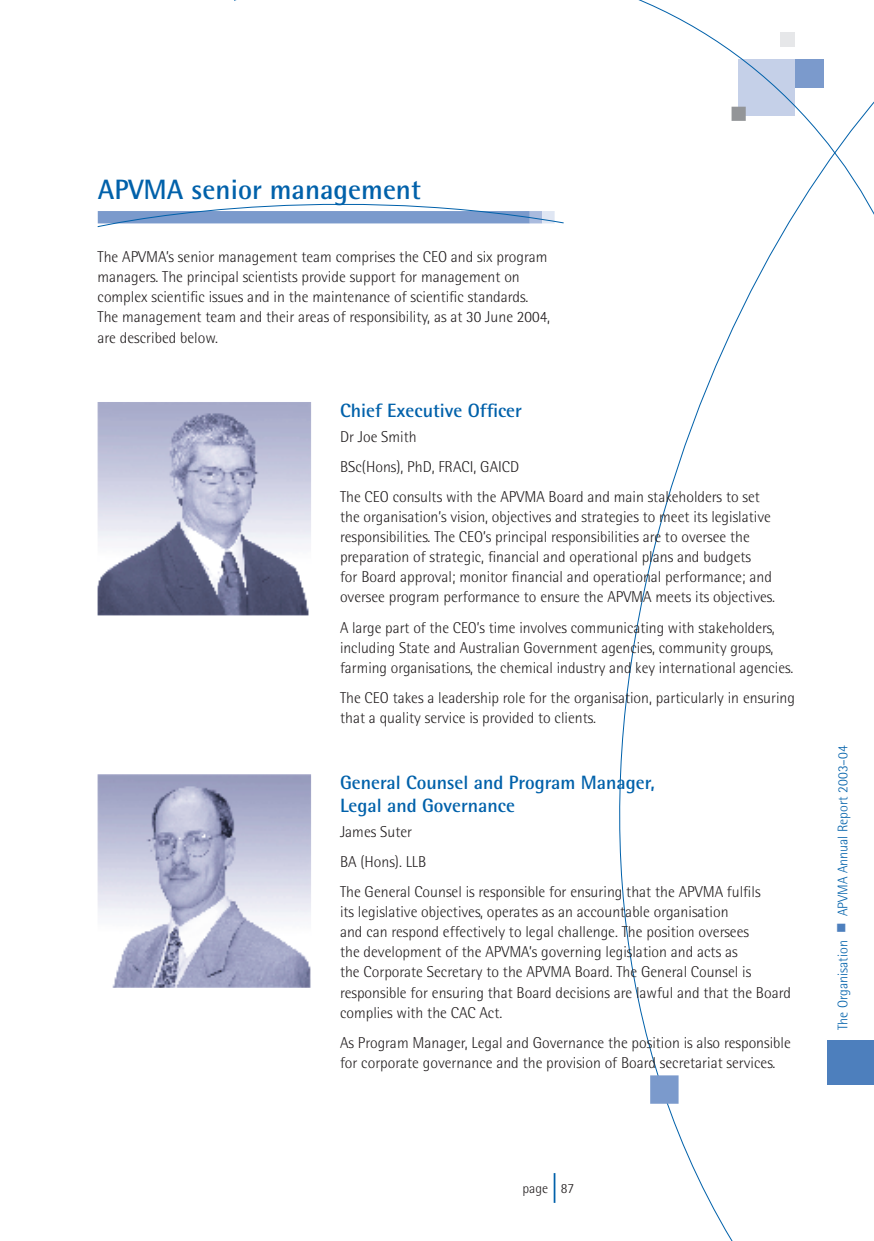
<style>
.page{position:relative;width:874px;height:1241px;background:#fff}
.page>*{position:absolute;margin:0;border:0;box-sizing:border-box;transform-origin:0 0}
.t1{font:700 28px "Rotis Semi Sans";color:#0161aa}
.t2{font:700 19.25px/22.8px "Rotis Semi Sans";color:#0161aa}
.t3{font:300 15.75px/20.1px "Rotis Semi Sans";color:#231f20}
.t4{font:300 14px "Rotis Semi Sans";color:#0161aa}
.t5{font:300 14px "Rotis Semi Sans";color:#231f20}
.s1{color:#4d7fbd}
</style>
<div class="page">
<svg style="left:553px;top:0;width:320px;height:1240px"></svg>
<div style="left:650px;top:1075px;width:28px;height:28px;background:#7b9acc"></div>
<img style="left:97px;top:402px;width:214px;height:213px">
<img style="left:97px;top:774px;width:214px;height:213px">
<svg style="left:97px;top:179px;width:467px;height:48px"></svg>
<h1 class="t1" style="left:98px;top:172px;width:324px">APVMA senior management</h1>
<p class="t3" style="left:97px;top:246px;width:454px">The APVMA’s senior management team comprises the CEO and six program managers. The principal scientists provide support for management on complex scientific issues and in the maintenance of scientific standards.<br>The management team and their areas of responsibility, as at 30 June 2004, are described below.</p>
<p class="t2" style="left:340px;top:398px;width:183px">Chief Executive Officer</p>
<p class="t3" style="left:340px;top:421px;width:421px;line-height:30.1px">Dr Joe Smith<br>BSc(Hons), PhD, FRACI, GAICD<br>The CEO consults with the APVMA Board and main stakeholders to set</p>
<p class="t3" style="left:340px;top:506px;width:436px">the organisation’s vision, objectives and strategies to meet its legislative responsibilities. The CEO’s principal responsibilities are to oversee the preparation of strategic, financial and operational plans and budgets<br>for Board approval; monitor financial and operational performance; and oversee program performance to ensure the APVMA meets its objectives.</p>
<p class="t3" style="left:340px;top:617px;width:454px">A large part of the CEO’s time involves communicating with stakeholders, including State and Australian Government agencies, community groups, farming organisations, the chemical industry and key international agencies.</p>
<p class="t3" style="left:340px;top:687px;width:456px">The CEO takes a leadership role for the organisation, particularly in ensuring that a quality service is provided to clients.</p>
<p class="t2" style="left:340px;top:770px;width:316px">General Counsel and Program Manager,<br>Legal and Governance</p>
<p class="t3" style="left:340px;top:816px;width:422px;line-height:30.1px">James Suter<br>BA (Hons). LLB<br>The General Counsel is responsible for ensuring that the APVMA fulfils</p>
<p class="t3" style="left:340px;top:901px;width:452px">its legislative objectives, operates as an accountable organisation<br>and can respond effectively to legal challenge. The position oversees<br>the development of the APVMA’s governing legislation and acts as<br>the Corporate Secretary to the APVMA Board. The General Counsel is responsible for ensuring that Board decisions are lawful and that the Board complies with the CAC Act.</p>
<p class="t3" style="left:340px;top:1032px;width:452px">As Program Manager, Legal and Governance the position is also responsible for corporate governance and the provision of Board secretariat services.</p>
<p class="t4" style="left:834px;top:1029px;width:286px;rotate:-90deg">The Organisation <span class="s1">■</span> APVMA Annual Report 2003–04</p>
<p class="t5" style="left:522px;top:1180px;width:53px">page 87</p>
</div>
